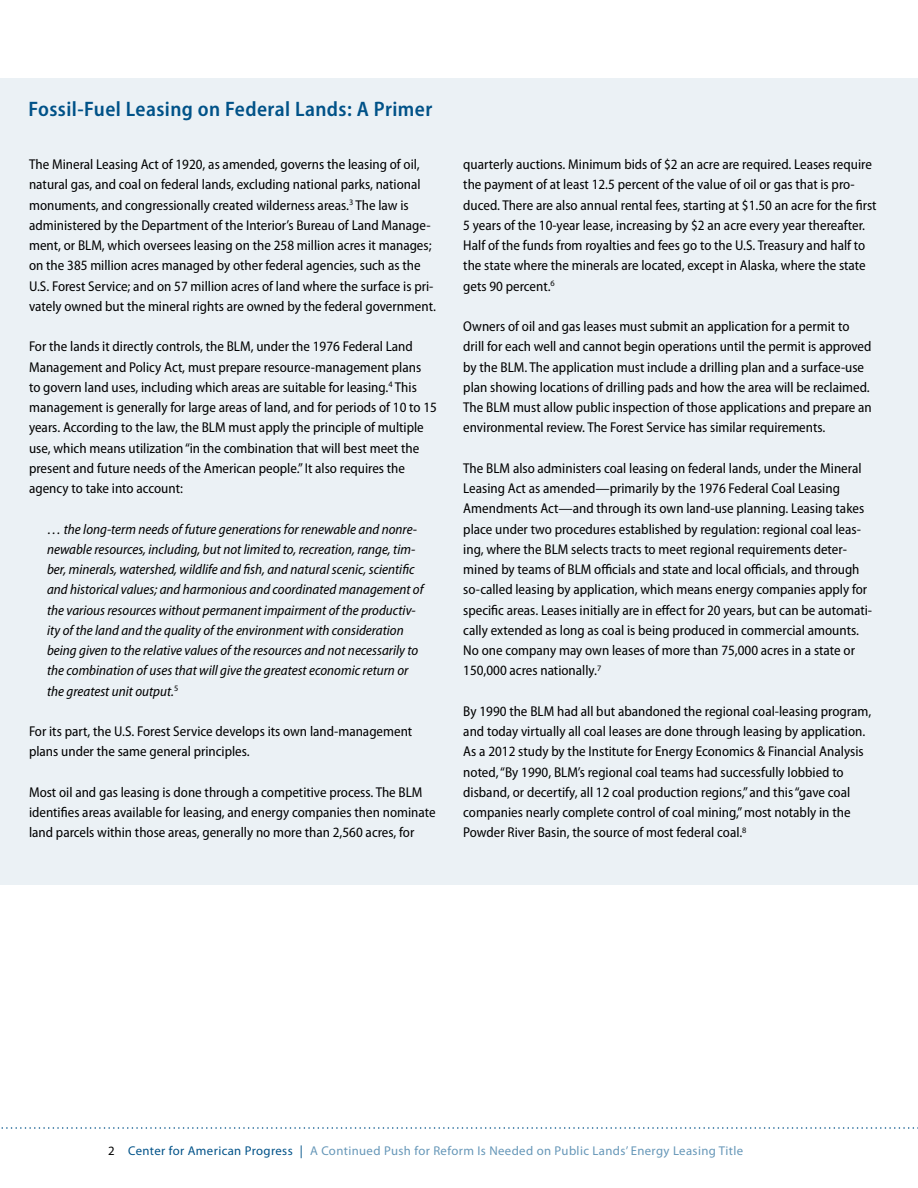
<style>
.page{position:relative;width:918px;height:1188px;background:#fff}
.page>*{position:absolute;margin:0;border:0;box-sizing:border-box;transform-origin:0 0}
.t1{font:600 semi-condensed 21px "Myriad Pro";letter-spacing:.02em;color:#005288}
.t2{font:semi-condensed 14.25px/20.2px "Myriad Pro";color:#000}
.t3{font:italic semi-condensed 14.25px/20.2px "Myriad Pro";color:#000}
.t4{font:12.75px "Myriad Pro";letter-spacing:.03em;color:#6697b8}
.s1{color:#000}
.s2{color:#005288}
</style>
<div class="page">
<svg style="left:1px;top:1127px;width:917px;height:2px"></svg>
<div style="left:0;top:126px;width:918px;height:759px;background:#ebf1f5"></div>
<div style="left:0;top:78px;width:918px;height:65px;background:#ebf1f5"></div>
<h1 class="t1" style="left:28px;top:98px;width:405px">Fossil-Fuel Leasing on Federal Lands: A Primer</h1>
<p class="t2" style="left:29px;top:155px;width:408px">The Mineral Leasing Act of 1920, as amended, governs the leasing of oil, natural gas, and coal on federal lands, excluding national parks, national monuments, and congressionally created wilderness areas.<sup>3</sup> The law is administered by the Department of the Interior’s Bureau of Land Manage&shy;ment, or BLM, which oversees leasing on the 258 million acres it manages; on the 385 million acres managed by other federal agencies, such as the U.S. Forest Service; and on 57 million acres of land where the surface is pri&shy;vately owned but the mineral rights are owned by the federal government.</p>
<p class="t2" style="left:29px;top:337px;width:409px">For the lands it directly controls, the BLM, under the 1976 Federal Land Management and Policy Act, must prepare resource-management plans<br>to govern land uses, including which areas are suitable for leasing.<sup>4</sup> This management is generally for large areas of land, and for periods of 10 to 15 years. According to the law, the BLM must apply the principle of multiple use, which means utilization “in the combination that will best meet the present and future needs of the American people.” It also requires the agency to take into account:</p>
<p class="t3" style="left:47px;top:519px;width:378px">… the long-term needs of future generations for renewable and nonre&shy;newable resources, including, but not limited to, recreation, range, tim&shy;ber, minerals, watershed, wildlife and fish, and natural scenic, scientific and historical values; and harmonious and coordinated management of the various resources without permanent impairment of the productiv&shy;ity of the land and the quality of the environment with consideration being given to the relative values of the resources and not necessarily to the combination of uses that will give the greatest economic return or the greatest unit output.<sup>5</sup></p>
<p class="t2" style="left:29px;top:722px;width:385px">For its part, the U.S. Forest Service develops its own land-management plans under the same general principles.</p>
<p class="t2" style="left:29px;top:782px;width:408px">Most oil and gas leasing is done through a competitive process. The BLM identifies areas available for leasing, and energy companies then nominate land parcels within those areas, generally no more than 2,560 acres, for</p>
<p class="t2" style="left:463px;top:155px;width:415px">quarterly auctions. Minimum bids of $2 an acre are required. Leases require the payment of at least 12.5 percent of the value of oil or gas that is pro&shy;duced. There are also annual rental fees, starting at $1.50 an acre for the first 5 years of the 10-year lease, increasing by $2 an acre every year thereafter.<br>Half of the funds from royalties and fees go to the U.S. Treasury and half to the state where the minerals are located, except in Alaska, where the state gets 90 percent.<sup>6</sup></p>
<p class="t2" style="left:463px;top:317px;width:410px">Owners of oil and gas leases must submit an application for a permit to drill for each well and cannot begin operations until the permit is approved by the BLM. The application must include a drilling plan and a surface-use plan showing locations of drilling pads and how the area will be reclaimed.<br>The BLM must allow public inspection of those applications and prepare an environmental review. The Forest Service has similar requirements.</p>
<p class="t2" style="left:463px;top:458px;width:410px">The BLM also administers coal leasing on federal lands, under the Mineral Leasing Act as amended—primarily by the 1976 Federal Coal Leasing Amendments Act—and through its own land-use planning. Leasing takes place under two procedures established by regulation: regional coal leas&shy;ing, where the BLM selects tracts to meet regional requirements deter&shy;mined by teams of BLM officials and state and local officials, and through so-called leasing by application, which means energy companies apply for specific areas. Leases initially are in effect for 20 years, but can be automati&shy;cally extended as long as coal is being produced in commercial amounts.<br>No one company may own leases of more than 75,000 acres in a state or 150,000 acres nationally.<sup>7</sup></p>
<p class="t2" style="left:463px;top:701px;width:409px">By 1990 the BLM had all but abandoned the regional coal-leasing program, and today virtually all coal leases are done through leasing by application.<br>As a 2012 study by the Institute for Energy Economics &amp; Financial Analysis noted, “By 1990, BLM’s regional coal teams had successfully lobbied to disband, or decertify, all 12 coal production regions,” and this “gave coal companies nearly complete control of coal mining,” most notably in the Powder River Basin, the source of most federal coal.<sup>8</sup></p>
<p class="t4" style="left:108px;top:1143px;width:637px"><span class="s1">2</span> <span class="s2">Center for American Progress |</span> A Continued Push for Reform Is Needed on Public Lands’ Energy Leasing Title</p>
</div>
